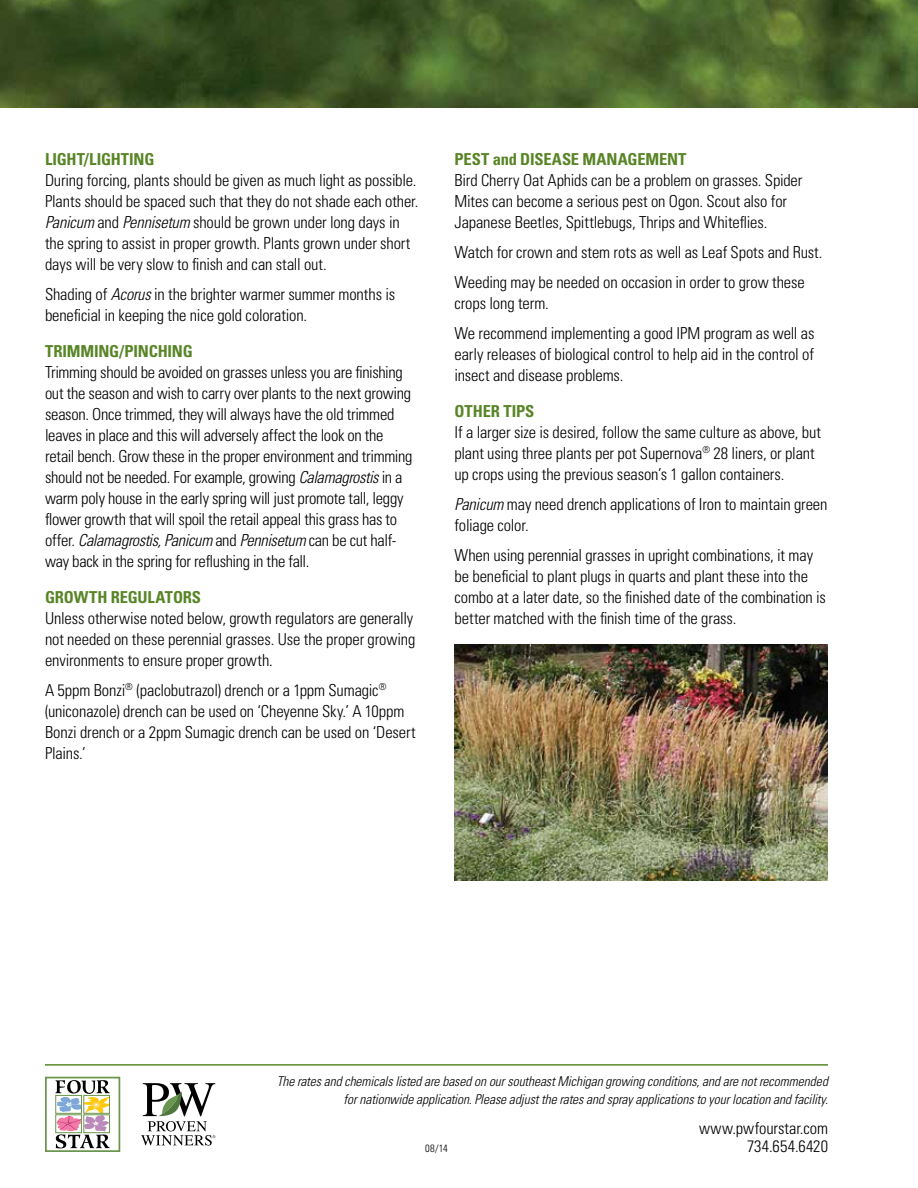
<style>
.page{position:relative;width:918px;height:1188px;background:#fff}
.page>*{position:absolute;margin:0;border:0;box-sizing:border-box;transform-origin:0 0}
.Culture_Body{font:300 condensed 16.5px/21px "Univers LT Std";letter-spacing:-.01em;color:#000}
.Culture_Head_2{font:700 condensed 16.5px "Univers LT Std";letter-spacing:-.01em;color:#598527}
.t1{font:italic 300 condensed 13.5px/18px "Univers LT Std";letter-spacing:-.005em;color:#000;text-align:right}
.t2{font:300 condensed 10.5px "Univers LT Std";color:#000}
.s1{font-style:italic}
</style>
<div class="page">
<img style="left:0;top:0;width:918px;height:108px">
<svg style="left:141px;top:1083px;width:74px;height:63px"></svg>
<hr style="left:45px;top:1064px;width:783px;height:2px;background:#598527">
<div style="left:45px;top:1077px;width:75px;height:75px;border:2px solid #6c964e"></div>
<svg style="left:55px;top:1080px;width:55px;height:68px"></svg>
<img style="left:454px;top:644px;width:374px;height:236px">
<p class="Culture_Head_2" style="left:45px;top:149px;width:111px">LIGHT/LIGHTING</p>
<p class="Culture_Body" style="left:45px;top:170px;width:375px">During forcing, plants should be given as much light as possible.<br>Plants should be spaced such that they do not shade each other.<br><span class="s1">Panicum</span> and <span class="s1">Pennisetum</span> should be grown under long days in the spring to assist in proper growth. Plants grown under short days will be very slow to finish and can stall out.</p>
<p class="Culture_Body" style="left:45px;top:284px;width:352px">Shading of <span class="s1">Acorus</span> in the brighter warmer summer months is beneficial in keeping the nice gold coloration.</p>
<p class="Culture_Head_2" style="left:45px;top:341px;width:149px">TRIMMING/PINCHING</p>
<p class="Culture_Body" style="left:45px;top:362px;width:369px">Trimming should be avoided on grasses unless you are finishing out the season and wish to carry over plants to the next growing season. Once trimmed, they will always have the old trimmed leaves in place and this will adversely affect the look on the retail bench. Grow these in the proper environment and trimming should not be needed. For example, growing <span class="s1">Calamagrostis</span> in a warm poly house in the early spring will just promote tall, leggy flower growth that will spoil the retail appeal this grass has to offer. <span class="s1">Calamagrostis, Panicum</span> and <span class="s1">Pennisetum</span> can be cut half&shy;way back in the spring for reflushing in the fall.</p>
<p class="Culture_Head_2" style="left:45px;top:587px;width:158px">GROWTH REGULATORS</p>
<p class="Culture_Body" style="left:45px;top:608px;width:372px">Unless otherwise noted below, growth regulators are generally not needed on these perennial grasses. Use the proper growing environments to ensure proper growth.</p>
<p class="Culture_Body" style="left:45px;top:680px;width:372px">A 5ppm Bonzi<sup>®</sup> (paclobutrazol) drench or a 1ppm Sumagic<sup>® </sup>(uniconazole) drench can be used on ‘Cheyenne Sky.’ A 10ppm Bonzi drench or a 2ppm Sumagic drench can be used on ‘Desert Plains.’</p>
<p class="Culture_Head_2" style="left:454px;top:149px;width:234px">PEST and DISEASE MANAGEMENT</p>
<p class="Culture_Body" style="left:454px;top:170px;width:349px">Bird Cherry Oat Aphids can be a problem on grasses. Spider<br>Mites can become a serious pest on Ogon. Scout also for<br>Japanese Beetles, Spittlebugs, Thrips and Whiteflies.</p>
<p class="Culture_Body" style="left:454px;top:242px;width:370px">Watch for crown and stem rots as well as Leaf Spots and Rust.</p>
<p class="Culture_Body" style="left:454px;top:272px;width:352px">Weeding may be needed on occasion in order to grow these crops long term.</p>
<p class="Culture_Body" style="left:454px;top:323px;width:362px;text-align:justify">We recommend implementing a good IPM program as well as early releases of biological control to help aid in the control of insect and disease problems.</p>
<p class="Culture_Head_2" style="left:454px;top:401px;width:81px">OTHER TIPS</p>
<p class="Culture_Body" style="left:454px;top:422px;width:368px">If a larger size is desired, follow the same culture as above, but plant using three plants per pot Supernova<sup>®</sup> 28 liners, or plant up crops using the previous season’s 1 gallon containers.</p>
<p class="Culture_Body" style="left:454px;top:494px;width:374px"><span class="s1">Panicum</span> may need drench applications of Iron to maintain green foliage color.</p>
<p class="Culture_Body" style="left:454px;top:545px;width:373px">When using perennial grasses in upright combinations, it may be beneficial to plant plugs in quarts and plant these into the combo at a later date, so the finished date of the combination is better matched with the finish time of the grass.</p>
<p class="t1" style="left:277px;top:1073px;width:553px">The rates and chemicals listed are based on our southeast Michigan growing conditions, and are not recommended for nationwide application. Please adjust the rates and spray applications to your location and facility.</p>
<p class="Culture_Body" style="left:699px;top:1118px;width:130px">www.pwfourstar.com</p>
<p class="t2" style="left:425px;top:1142px;width:24px">08/14</p>
<p class="Culture_Body" style="left:747px;top:1136px;width:83px">734.654.6420</p>
</div>
